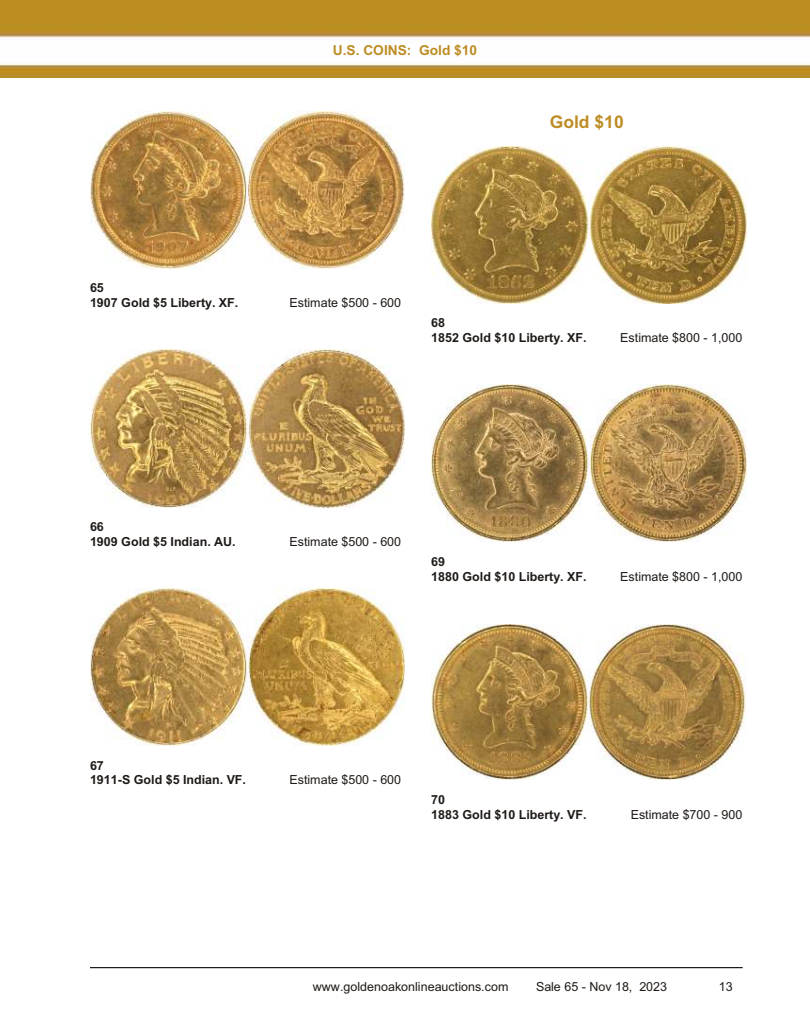
<style>
.page{position:relative;width:810px;height:1035px;background:#fff}
.page>*{position:absolute;margin:0;border:0;box-sizing:border-box;transform-origin:0 0}
.t1{font:700 17.5px "Arial";color:#bd8c24}
.t2{font:700 13.75px "Arial";color:#bd8c24}
.t3{font:12.5px "Arial";color:#1f1a17}
.t4{font:700 12.5px/14.9px "Arial";color:#1f1a17}
</style>
<div class="page">
<img style="left:0;top:1px;width:810px;height:76px">
<hr style="left:0;top:0;width:810px;height:1px;background:#1f1a17">
<hr style="left:90px;top:967px;width:652px;height:1px;background:#1f1a17">
<img style="left:431px;top:146px;width:315px;height:158px">
<img style="left:431px;top:385px;width:315px;height:157px">
<img style="left:431px;top:624px;width:315px;height:156px">
<img style="left:90px;top:350px;width:315px;height:157px">
<img style="left:90px;top:589px;width:315px;height:157px">
<img style="left:90px;top:111px;width:315px;height:157px">
<p class="t2" style="left:333px;top:45px;width:146px">U.S. COINS: Gold $10</p>
<h1 class="t1" style="left:550px;top:116px;width:75px">Gold $10</h1>
<p class="t4" style="left:90px;top:281px;width:150px">65<br>1907 Gold $5 Liberty. XF.</p>
<p class="t3" style="left:289px;top:298px;width:113px">Estimate $500 - 600</p>
<p class="t4" style="left:431px;top:316px;width:157px">68<br>1852 Gold $10 Liberty. XF.</p>
<p class="t3" style="left:620px;top:333px;width:124px">Estimate $800 - 1,000</p>
<p class="t4" style="left:90px;top:520px;width:147px">66<br>1909 Gold $5 Indian. AU.</p>
<p class="t3" style="left:289px;top:537px;width:113px">Estimate $500 - 600</p>
<p class="t4" style="left:431px;top:555px;width:157px">69<br>1880 Gold $10 Liberty. XF.</p>
<p class="t3" style="left:620px;top:572px;width:124px">Estimate $800 - 1,000</p>
<p class="t4" style="left:90px;top:759px;width:158px">67<br>1911-S Gold $5 Indian. VF.</p>
<p class="t3" style="left:289px;top:775px;width:113px">Estimate $500 - 600</p>
<p class="t4" style="left:431px;top:794px;width:157px">70<br>1883 Gold $10 Liberty. VF.</p>
<p class="t3" style="left:631px;top:810px;width:113px">Estimate $700 - 900</p>
<p class="t3" style="left:313px;top:982px;width:197px">www.goldenoakonlineauctions.com</p>
<p class="t3" style="left:536px;top:982px;width:133px">Sale 65 - Nov 18, 2023</p>
<p class="t3" style="left:719px;top:982px;width:15px">13</p>
</div>
